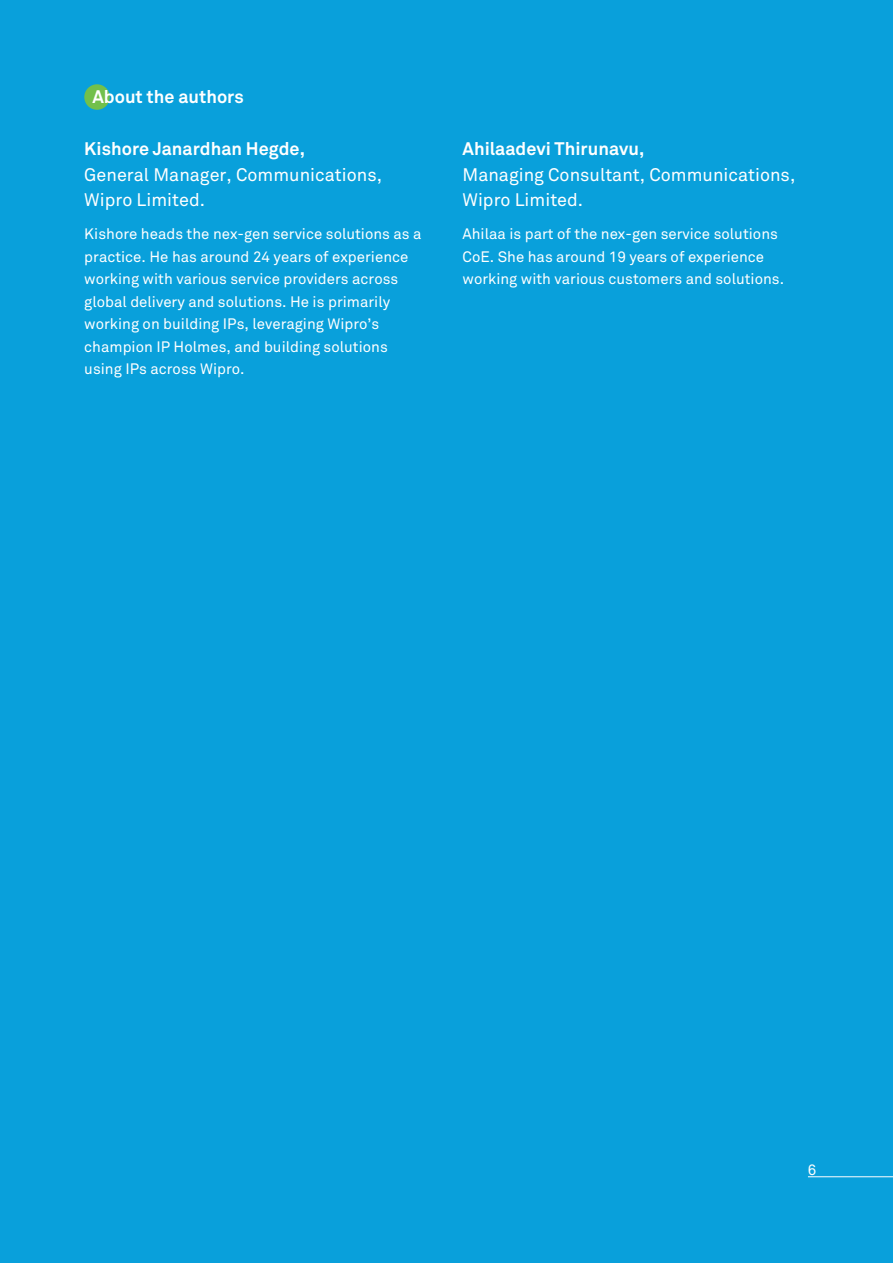
<style>
.page{position:relative;width:893px;height:1263px;background:#09a0db}
.page>*{position:absolute;margin:0;border:0;box-sizing:border-box;transform-origin:0 0}
.t1{font:18px/25.5px "Wipro Akkurat";color:#fff}
.t2{font:700 18px "Wipro Akkurat";color:#fff}
.t3{font:15px/22.5px "Wipro Akkurat";color:#fff}
</style>
<div class="page">
<div style="left:84px;top:84px;width:26px;height:26px;background:#72c04b;border-radius:50%"></div>
<hr style="left:808px;top:1176px;width:85px;height:1px;background:#fff">
<p class="t2" style="left:92px;top:85px;width:153px">About the authors</p>
<p class="t2" style="left:84px;top:138px;width:222px">Kishore Janardhan Hegde,</p>
<p class="t1" style="left:84px;top:162px;width:299px">General Manager, Communications,<br>Wipro Limited.</p>
<p class="t3" style="left:84px;top:223px;width:339px">Kishore heads the nex-gen service solutions as a practice. He has around 24 years of experience working with various service providers across global delivery and solutions. He is primarily working on building IPs, leveraging Wipro’s champion IP Holmes, and building solutions using IPs across Wipro.</p>
<p class="t2" style="left:462px;top:138px;width:183px">Ahilaadevi Thirunavu,</p>
<p class="t1" style="left:462px;top:162px;width:334px">Managing Consultant, Communications,<br>Wipro Limited.</p>
<p class="t3" style="left:462px;top:223px;width:323px">Ahilaa is part of the nex-gen service solutions<br>CoE. She has around 19 years of experience working with various customers and solutions.</p>
<p class="t3" style="left:808px;top:1158px;width:10px">6</p>
</div>
